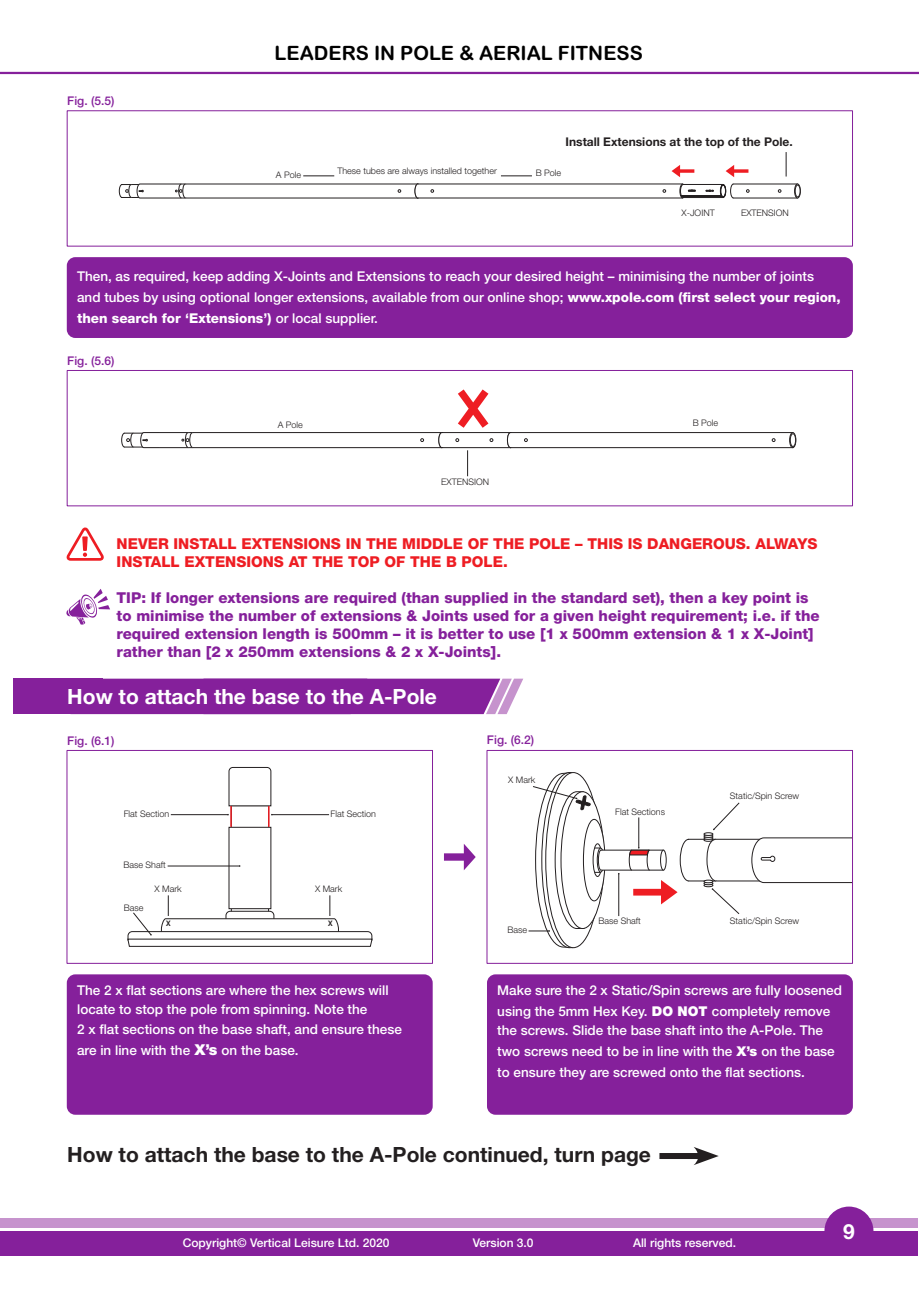
<style>
.page{position:relative;width:919px;height:1289px;background:#fff}
.page>*{position:absolute;margin:0;border:0;box-sizing:border-box;transform-origin:0 0}
.t1{font:700 21px "Helvetica Neue LT Std";color:#231f20}
.t2{font:700 21px "Helvetica Neue LT Std";color:#fff}
.t3{font:700 20.85px "Helvetica Neue LT Std";color:#fff}
.t4{font:19.8px "Arial Rounded MT Bold";color:#000}
.t5{font:800 15px/18px "Helvetica Neue LT Std";color:#85209b}
.t6{font:800 15px/18px "Helvetica Neue LT Std";color:#ee1d23}
.t7{font:500 13.5px/21px "Helvetica Neue LT Std";color:#fff}
.t8{font:500 12px "Helvetica Neue LT Std";color:#fff}
.t9{font:500 12px "Helvetica Neue LT Std";color:#85209b}
.t10{font:700 12px "Helvetica Neue LT Std";color:#231f20}
.t11{font:300 9px "Helvetica Neue LT Std";color:#231f20}
.t12{font:800 7.5px "Futura BT";color:#231f20}
.s1{font-weight:800}
.s2{font-weight:900;font-size:15px}
.s3{font-weight:900}
</style>
<div class="page">
<div style="left:0;top:1230px;width:918px;height:25px;background:#85209b"></div>
<div style="left:0;top:1218px;width:918px;height:9px;background:#c693cd"></div>
<hr style="left:0;top:72px;width:918px;height:2px;background:#85209b">
<div style="left:794px;top:184px;width:6px;height:14px;border:1px solid #231f20;border-radius:50%"></div>
<div style="left:795px;top:185px;width:5px;height:12px;border:1px solid #231f20;border-radius:50%"></div>
<svg style="left:725px;top:165px;width:23px;height:12px"></svg>
<svg style="left:671px;top:165px;width:23px;height:12px"></svg>
<svg style="left:119px;top:184px;width:678px;height:14px"></svg>
<hr style="left:303px;top:176px;width:31px;height:1px;background:#231f20">
<hr style="left:501px;top:176px;width:31px;height:1px;background:#231f20">
<svg style="left:785px;top:152px;width:1px;height:24px"></svg>
<div style="left:67px;top:110px;width:785px;height:136px;border:1px solid #85209b"></div>
<div style="left:67px;top:257px;width:785px;height:81px;background:#85209b;border-radius:9px"></div>
<div style="left:789px;top:432px;width:6px;height:15px;background:#acaaab;border-radius:50%"></div>
<div style="left:789px;top:432px;width:7px;height:16px;border:1px solid #231f20;border-radius:50%"></div>
<div style="left:790px;top:434px;width:5px;height:12px;background:#b2b0b1;border-radius:50%"></div>
<div style="left:790px;top:433px;width:5px;height:13px;border:1px solid #231f20;border-radius:50%"></div>
<svg style="left:121px;top:389px;width:672px;height:87px"></svg>
<div style="left:67px;top:370px;width:785px;height:136px;border:1px solid #85209b"></div>
<svg style="left:67px;top:527px;width:37px;height:34px"></svg>
<svg style="left:66px;top:589px;width:44px;height:36px"></svg>
<div style="left:824px;top:1206px;width:49px;height:49px;background:#85209b;border-radius:50%"></div>
<div style="left:13px;top:678px;width:90px;height:36px;background:#85209b"></div>
<svg style="left:103px;top:678px;width:420px;height:36px;background:#8c2ea1"></svg>
<hr style="left:168px;top:865px;width:72px;height:1px;background:#231f20">
<hr style="left:171px;top:814px;width:57px;height:1px;background:#231f20">
<hr style="left:272px;top:814px;width:57px;height:1px;background:#231f20">
<svg style="left:227px;top:767px;width:45px;height:59px"></svg>
<svg style="left:127px;top:895px;width:245px;height:51px"></svg>
<div style="left:67px;top:750px;width:366px;height:213px;border:1px solid #85209b"></div>
<svg style="left:528px;top:772px;width:322px;height:176px"></svg>
<div style="left:486px;top:750px;width:366px;height:213px;border:1px solid #85209b"></div>
<div style="left:67px;top:974px;width:365px;height:140px;background:#85209b;border-radius:9px"></div>
<div style="left:487px;top:974px;width:365px;height:140px;background:#85209b;border-radius:9px"></div>
<svg style="left:444px;top:844px;width:31px;height:26px"></svg>
<div style="left:659px;top:1152px;width:45px;height:6px;background:#231f20"></div>
<svg style="left:693px;top:1147px;width:25px;height:18px"></svg>
<p class="t9" style="left:67px;top:94px;width:49px">Fig. (5.5)</p>
<p class="t4" style="left:274px;top:41px;width:370px">LEADERS IN POLE &amp; AERIAL FITNESS</p>
<p class="t10" style="left:565px;top:134px;width:229px">Install Extensions at the top of the Pole.</p>
<p class="t11" style="left:337px;top:165px;width:161px">These tubes are always installed together</p>
<p class="t11" style="left:276px;top:169px;width:27px">A Pole</p>
<p class="t11" style="left:535px;top:167px;width:27px">B Pole</p>
<p class="t11" style="left:681px;top:207px;width:35px">X-JOINT</p>
<p class="t11" style="left:741px;top:207px;width:49px">EXTENSION</p>
<p class="t7" style="left:77px;top:265px;width:765px">Then, as required, keep adding X-Joints and Extensions to reach your desired height – minimising the number of joints and tubes by using optional longer extensions, available from our online shop; <span class="s1">www.xpole.com (first select your region, then search for ‘Extensions’)</span> or local supplier.</p>
<p class="t9" style="left:67px;top:353px;width:49px">Fig. (5.6)</p>
<p class="t11" style="left:278px;top:419px;width:27px">A Pole</p>
<p class="t11" style="left:692px;top:417px;width:27px">B Pole</p>
<p class="t11" style="left:441px;top:476px;width:49px">EXTENSION</p>
<p class="t6" style="left:117px;top:535px;width:702px">NEVER INSTALL EXTENSIONS IN THE MIDDLE OF THE POLE – THIS IS DANGEROUS. ALWAYS<br>INSTALL EXTENSIONS AT THE TOP OF THE B POLE.</p>
<p class="t5" style="left:117px;top:589px;width:704px">TIP: If longer extensions are required (than supplied in the standard set), then a key point is to minimise the number of extensions &amp; Joints used for a given height requirement; i.e. if the required extension length is 500mm – it is better to use [1 x 500mm extension &amp; 1 x X-Joint] rather than [2 x 250mm extensions &amp; 2 x X-Joints].</p>
<p class="t2" style="left:67px;top:683px;width:371px">How to attach the base to the A-Pole</p>
<p class="t9" style="left:67px;top:733px;width:49px">Fig. (6.1)</p>
<p class="t9" style="left:487px;top:732px;width:49px">Fig. (6.2)</p>
<p class="t11" style="left:124px;top:808px;width:47px">Flat Section</p>
<p class="t11" style="left:330px;top:808px;width:47px">Flat Section</p>
<p class="t11" style="left:123px;top:859px;width:44px">Base Shaft</p>
<p class="t11" style="left:124px;top:902px;width:21px">Base</p>
<p class="t11" style="left:155px;top:882px;width:29px">X Mark</p>
<p class="t12" style="left:166px;top:918px;width:6px">X</p>
<p class="t12" style="left:328px;top:918px;width:6px">X</p>
<p class="t11" style="left:315px;top:882px;width:29px">X Mark</p>
<p class="t7" style="left:77px;top:979px;width:313px;line-height:19.5px">The 2 x flat sections are where the hex screws will locate to stop the pole from spinning. Note the</p>
<p class="t7" style="left:77px;top:1018px;width:326px">2 x flat sections on the base shaft, and ensure these are in line with the <span class="s2">X’s</span> on the base.</p>
<p class="t11" style="left:508px;top:774px;width:29px">X Mark</p>
<p class="t11" style="left:507px;top:924px;width:21px">Base</p>
<p class="t11" style="left:615px;top:806px;width:51px">Flat Sections</p>
<p class="t11" style="left:598px;top:915px;width:44px">Base Shaft</p>
<p class="t11" style="left:730px;top:789px;width:71px">Static/Spin Screw</p>
<p class="t11" style="left:730px;top:915px;width:71px">Static/Spin Screw</p>
<p class="t7" style="left:497px;top:979px;width:346px">Make sure the 2 x Static/Spin screws are fully loosened using the 5mm Hex Key. <span class="s3">DO NOT</span> completely remove</p>
<p class="t7" style="left:497px;top:1019px;width:339px">the screws. Slide the base shaft into the A-Pole. The two screws need to be in line with the <span class="s3">X’s</span> on the base to ensure they are screwed onto the flat sections.</p>
<p class="t1" style="left:67px;top:1141px;width:585px">How to attach the base to the A-Pole continued, turn page</p>
<p class="t8" style="left:183px;top:1235px;width:208px">Copyright© Vertical Leisure Ltd. 2020</p>
<p class="t8" style="left:473px;top:1235px;width:62px">Version 3.0</p>
<p class="t8" style="left:633px;top:1235px;width:105px">All rights reserved.</p>
<p class="t3" style="left:843px;top:1218px;width:13px">9</p>
</div>
